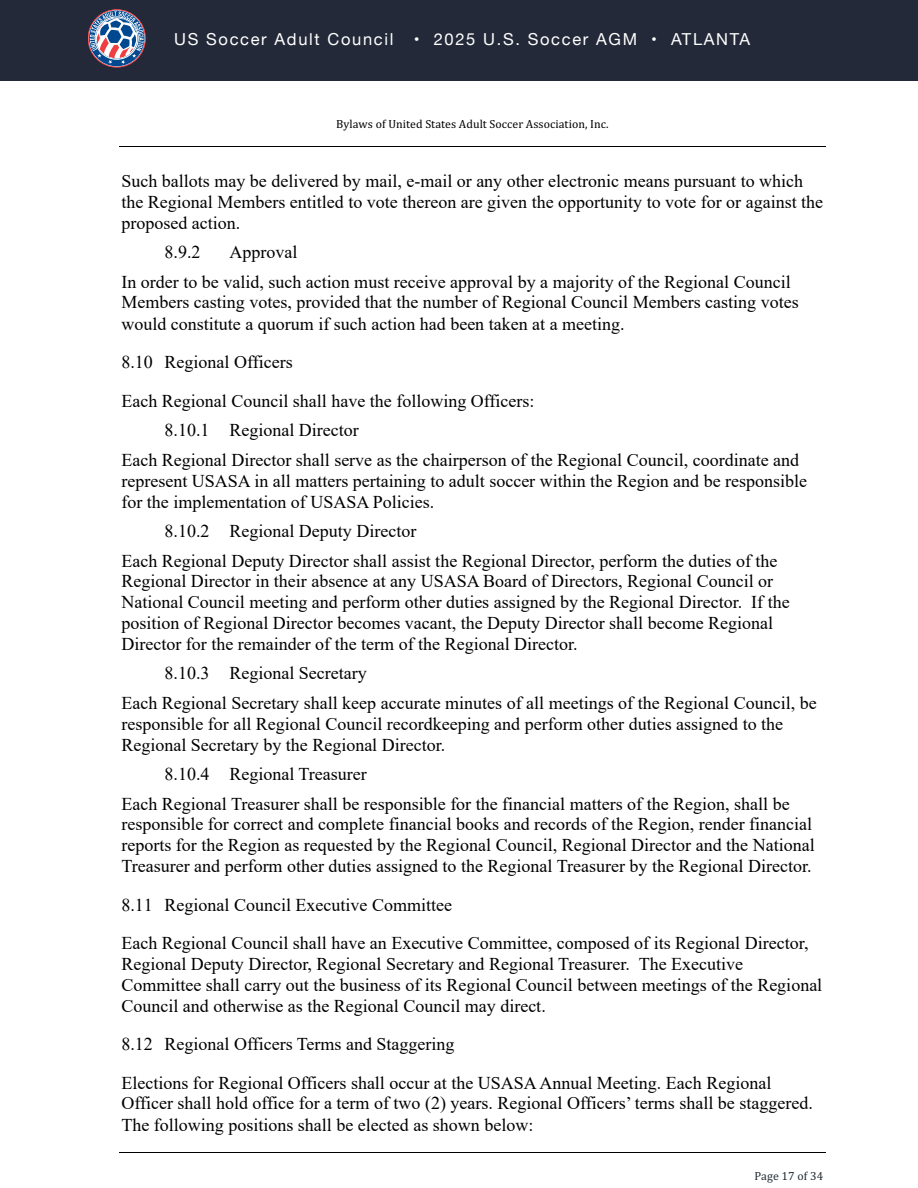
<style>
.page{position:relative;width:918px;height:1188px;background:#fff}
.page>*{position:absolute;margin:0;border:0;box-sizing:border-box;transform-origin:0 0}
.t1{font:18px/20.9px "Times New Roman";color:#000}
.t2{font:16.5px "Helvetica Neue";letter-spacing:.1em;color:#fff}
.t3{font:11.85px "Cambria";letter-spacing:.005em;color:#000}
.t4{font:11.85px "Cambria";letter-spacing:.005em;color:#212b33}
</style>
<div class="page">
<hr style="left:119px;top:146px;width:707px;height:1px;background:#000">
<hr style="left:119px;top:1152px;width:707px;height:1px;background:#000">
<div style="left:0;top:0;width:918px;height:81px;background:#232938"></div>
<svg style="left:90px;top:11px;width:54px;height:53px;background:#7784a4"></svg>
<p class="t2" style="left:174px;top:28px;width:577px">US Soccer Adult Council • 2025 U.S. Soccer AGM • ATLANTA</p>
<p class="t3" style="left:336px;top:117px;width:274px">Bylaws of United States Adult Soccer Association, Inc.</p>
<p class="t1" style="left:121px;top:170px;width:703px">Such ballots may be delivered by mail, e-mail or any other electronic means pursuant to which the Regional Members entitled to vote thereon are given the opportunity to vote for or against the proposed action.</p>
<p class="t1" style="left:165px;top:241px;width:37px">8.9.2</p>
<p class="t1" style="left:121px;top:237px;width:671px;line-height:29.5px;text-indent:108px">Approval<br>In order to be valid, such action must receive approval by a majority of the Regional Council</p>
<p class="t1" style="left:121px;top:291px;width:679px;line-height:21.3px">Members casting votes, provided that the number of Regional Council Members casting votes would constitute a quorum if such action had been taken at a meeting.</p>
<p class="t1" style="left:121px;top:342px;width:415px;line-height:38.8px">8.10 Regional Officers<br>Each Regional Council shall have the following Officers:</p>
<p class="t1" style="left:121px;top:415px;width:679px;line-height:29.5px;text-indent:43px">8.10.1 Regional Director<br>Each Regional Director shall serve as the chairperson of the Regional Council, coordinate and</p>
<p class="t1" style="left:121px;top:469px;width:687px;line-height:21.3px">represent USASA in all matters pertaining to adult soccer within the Region and be responsible for the implementation of USASA Policies.</p>
<p class="t1" style="left:121px;top:516px;width:658px;line-height:29.5px;text-indent:43px">8.10.2 Regional Deputy Director<br>Each Regional Deputy Director shall assist the Regional Director, perform the duties of the</p>
<p class="t1" style="left:121px;top:570px;width:670px">Regional Director in their absence at any USASA Board of Directors, Regional Council or National Council meeting and perform other duties assigned by the Regional Director. If the position of Regional Director becomes vacant, the Deputy Director shall become Regional Director for the remainder of the term of the Regional Director.</p>
<p class="t1" style="left:121px;top:658px;width:697px;line-height:29.5px;text-indent:43px">8.10.3 Regional Secretary<br>Each Regional Secretary shall keep accurate minutes of all meetings of the Regional Council, be</p>
<p class="t1" style="left:121px;top:712px;width:663px;line-height:21.3px">responsible for all Regional Council recordkeeping and perform other duties assigned to the<br>Regional Secretary by the Regional Director.</p>
<p class="t1" style="left:121px;top:759px;width:670px;line-height:29.5px;text-indent:43px">8.10.4 Regional Treasurer<br>Each Regional Treasurer shall be responsible for the financial matters of the Region, shall be</p>
<p class="t1" style="left:121px;top:813px;width:695px">responsible for correct and complete financial books and records of the Region, render financial reports for the Region as requested by the Regional Council, Regional Director and the National<br>Treasurer and perform other duties assigned to the Regional Treasurer by the Regional Director.</p>
<p class="t1" style="left:121px;top:885px;width:689px;line-height:38.1px">8.11 Regional Council Executive Committee<br>Each Regional Council shall have an Executive Committee, composed of its Regional Director,</p>
<p class="t1" style="left:121px;top:953px;width:702px">Regional Deputy Director, Regional Secretary and Regional Treasurer. The Executive<br>Committee shall carry out the business of its Regional Council between meetings of the Regional<br>Council and otherwise as the Regional Council may direct.</p>
<p class="t1" style="left:121px;top:1024px;width:652px;line-height:38.5px">8.12 Regional Officers Terms and Staggering<br>Elections for Regional Officers shall occur at the USASA Annual Meeting. Each Regional</p>
<p class="t1" style="left:121px;top:1092px;width:693px;line-height:21.3px">Officer shall hold office for a term of two (2) years. Regional Officers’ terms shall be staggered.<br>The following positions shall be elected as shown below:</p>
<p class="t4" style="left:754px;top:1169px;width:70px">Page 17 of 34</p>
</div>
